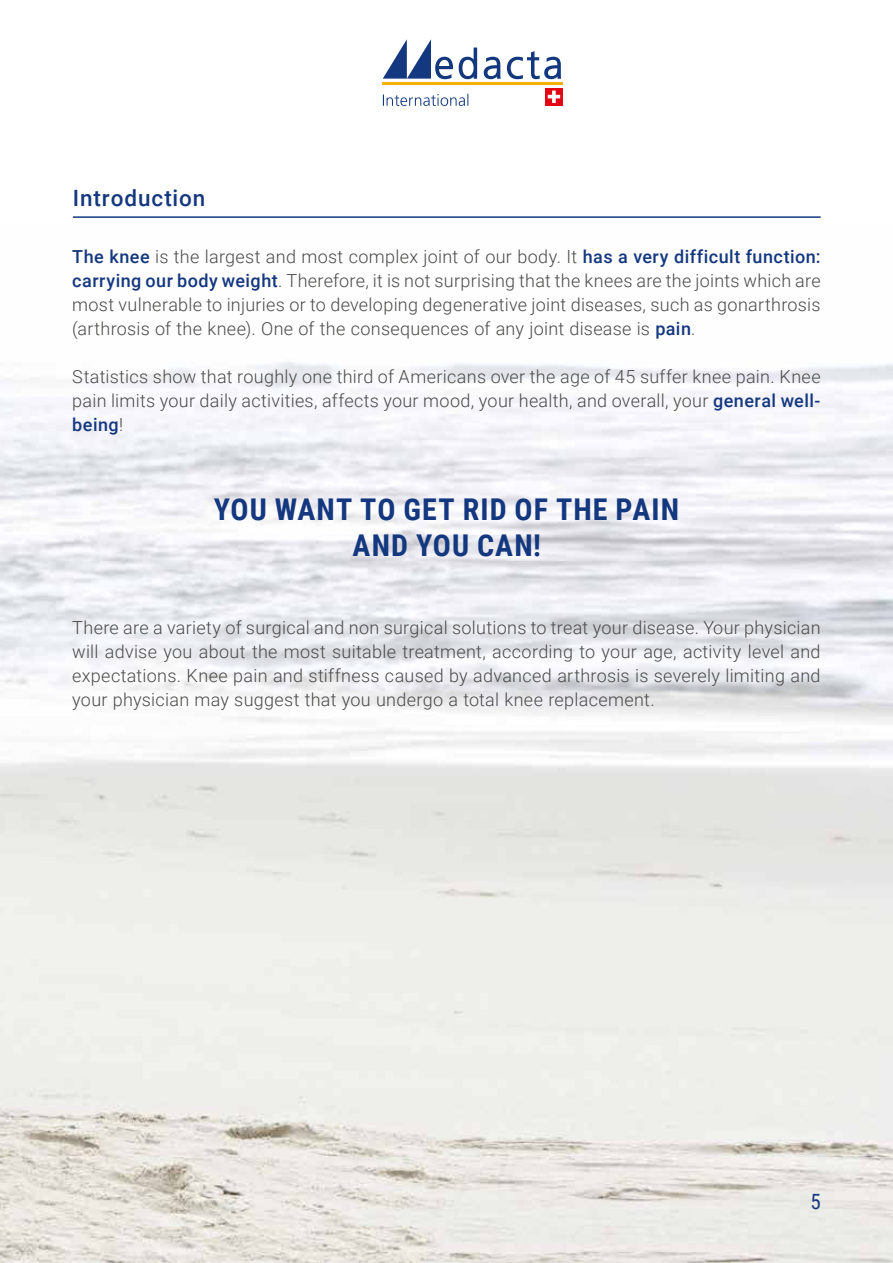
<style>
.page{position:relative;width:893px;height:1263px;background:#fff}
.page>*{position:absolute;margin:0;border:0;box-sizing:border-box;transform-origin:0 0}
.t1{font:700 30px/36px "Roboto Condensed";letter-spacing:.035em;color:#14387f;text-align:center}
.t2{font:500 22.5px "Roboto";letter-spacing:.04em;color:#14387f}
.t3{font:21px "Roboto Condensed";color:#14387f}
.t4{font:300 18px/24px "Roboto";letter-spacing:.015em;color:#4a4a49;text-align:justify}
.s1{font-weight:500;color:#14387f}
</style>
<div class="page">
<img style="left:0;top:362px;width:893px;height:901px">
<hr style="left:73px;top:216px;width:748px;height:2px;background:#14387f">
<hr style="left:382px;top:82px;width:180px;height:3px;background:#f9b000">
<svg style="left:383px;top:39px;width:70px;height:40px"></svg>
<svg style="left:459px;top:48px;width:18px;height:31px"></svg>
<svg style="left:484px;top:57px;width:17px;height:22px"></svg>
<svg style="left:507px;top:51px;width:54px;height:28px"></svg>
<div style="left:545px;top:88px;width:18px;height:18px;background:#e30613"></div>
<svg style="left:548px;top:91px;width:12px;height:12px"></svg>
<svg style="left:383px;top:94px;width:85px;height:12px"></svg>
<p class="t2" style="left:73px;top:182px;width:134px">Introduction</p>
<p class="t4" style="left:72px;top:244px;width:750px"><span class="s1">The knee</span> is the largest and most complex joint of our body. It <span class="s1">has a very difficult function: carrying our body weight</span>. Therefore, it is not surprising that the knees are the joints which are most vulnerable to injuries or to developing degenerative joint diseases, such as gonarthrosis (arthrosis of the knee). One of the consequences of any joint disease is <span class="s1">pain</span>.</p>
<p class="t4" style="left:72px;top:364px;width:750px">Statistics show that roughly one third of Americans over the age of 45 suffer knee pain. Knee pain limits your daily activities, affects your mood, your health, and overall, your <span class="s1">general well&shy;being</span>!</p>
<h1 class="t1" style="left:214px;top:490px;width:467px">YOU WANT TO GET RID OF THE PAIN<br>AND YOU CAN!</h1>
<p class="t4" style="left:72px;top:615px;width:750px">There are a variety of surgical and non surgical solutions to treat your disease. Your physician will advise you about the most suitable treatment, according to your age, activity level and expectations. Knee pain and stiffness caused by advanced arthrosis is severely limiting and your physician may suggest that you undergo a total knee replacement.</p>
<p class="t3" style="left:810px;top:1186px;width:12px">5</p>
</div>
